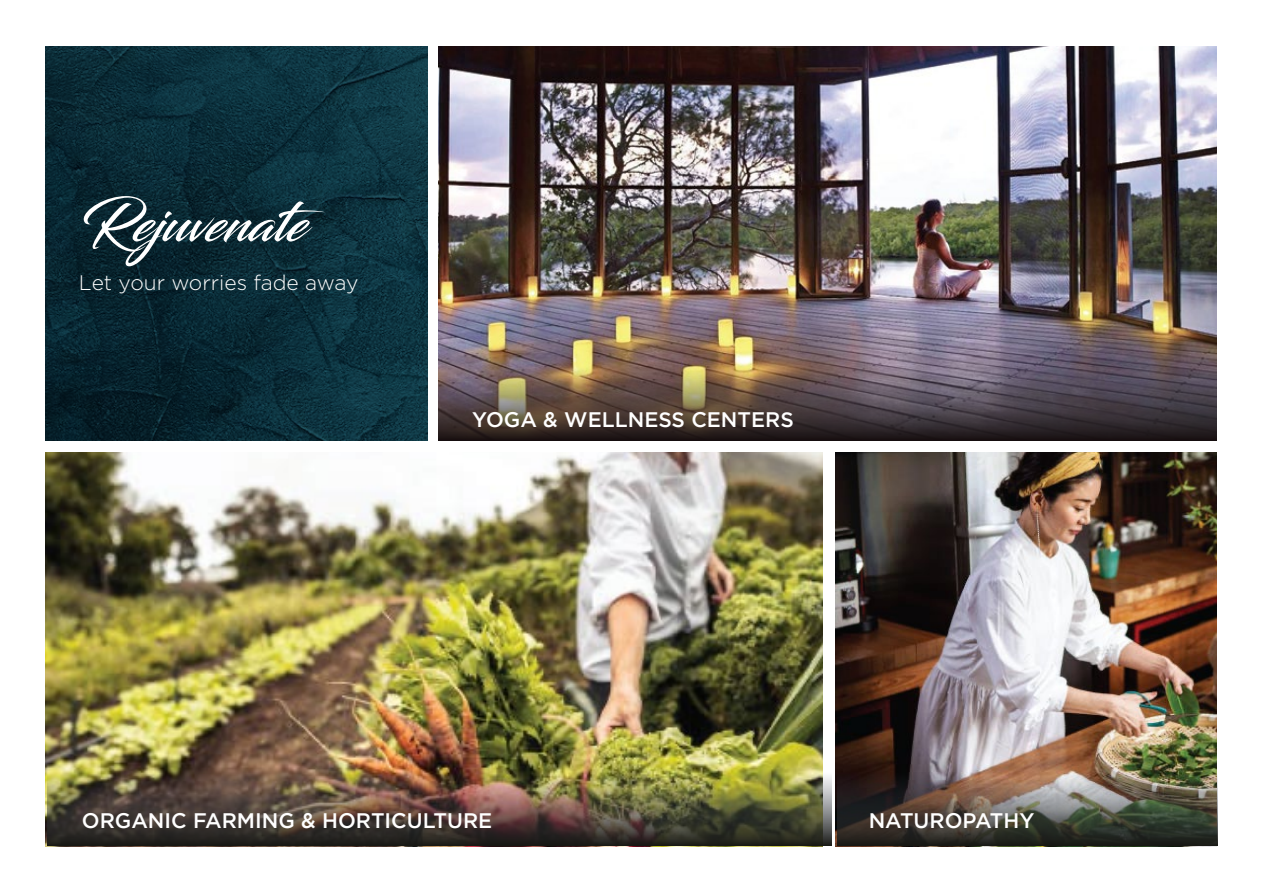
<style>
.page{position:relative;width:1263px;height:893px;background:#fff}
.page>*{position:absolute;margin:0;border:0;box-sizing:border-box;transform-origin:0 0}
.t1{font:54px "Blacksword";color:#fff}
.t2{font:500 21px "Gotham";color:#fff}
.t3{font:300 21px "Gotham";color:#fff}
</style>
<div class="page">
<img style="left:45px;top:46px;width:383px;height:394px">
<img style="left:439px;top:46px;width:778px;height:321px">
<svg style="left:439px;top:367px;width:778px;height:73px;background:#544645"></svg>
<img style="left:836px;top:452px;width:381px;height:395px">
<img style="left:46px;top:452px;width:776px;height:395px">
<img style="left:48px;top:772px;width:784px;height:74px">
<img style="left:837px;top:772px;width:381px;height:74px">
<h1 class="t1" style="left:82px;top:191px;width:245px">Rejuvenate</h1>
<p class="t3" style="left:79px;top:271px;width:281px">Let your worries fade away</p>
<p class="t2" style="left:472px;top:407px;width:323px">YOGA &amp; WELLNESS CENTERS</p>
<p class="t2" style="left:82px;top:808px;width:412px">ORGANIC FARMING &amp; HORTICULTURE</p>
<p class="t2" style="left:869px;top:808px;width:167px">NATUROPATHY</p>
</div>
